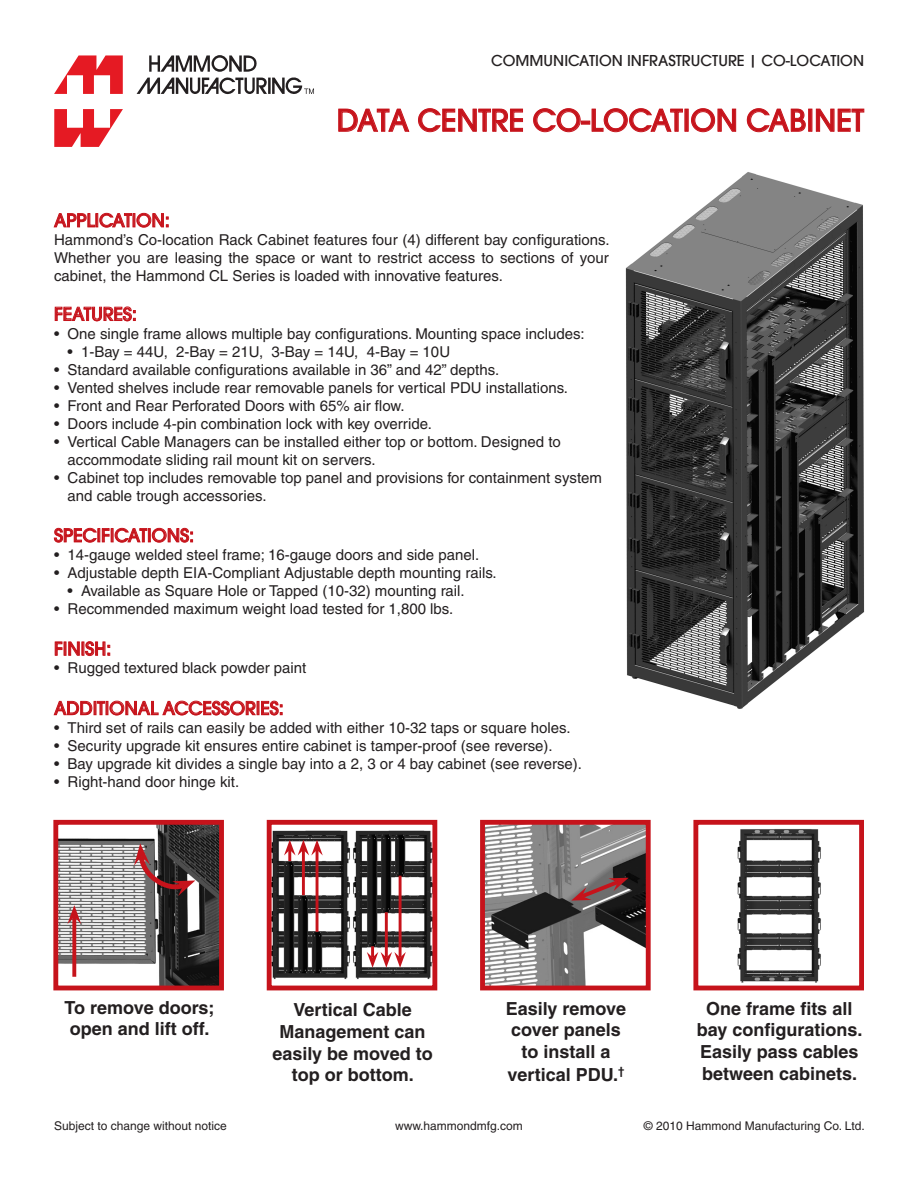
<style>
.page{position:relative;width:918px;height:1188px;background:#fff}
.page>*{position:absolute;margin:0;border:0;box-sizing:border-box;transform-origin:0 0}
.t1{font:500 30px "Avant Garde LT";color:#c6131b}
.t2{font:700 18px/21.6px "Helvetica";color:#231f20;text-align:center}
.SUB-TITLE{font:500 18px "Avant Garde LT";color:#c6131b}
.Standard_Bullet{font:15px/18px "Helvetica";color:#231f20}
.Standard_Text{font:15px/18px "Helvetica";color:#231f20;text-align:justify}
.t3{font:500 15px "Avant Garde LT";color:#231f20}
.SUB-TITLE-2{font:12px "Helvetica";color:#231f20}
</style>
<div class="page">
<svg style="left:54px;top:55px;width:69px;height:39px"></svg>
<svg style="left:54px;top:109px;width:69px;height:38px"></svg>
<svg style="left:137px;top:55px;width:177px;height:40px"></svg>
<svg style="left:338px;top:108px;width:72px;height:24px"></svg>
<svg style="left:418px;top:108px;width:105px;height:24px"></svg>
<svg style="left:533px;top:108px;width:150px;height:24px"></svg>
<svg style="left:691px;top:108px;width:45px;height:24px"></svg>
<svg style="left:747px;top:108px;width:59px;height:24px"></svg>
<div style="left:808px;top:109px;width:4px;height:23px;border:1px solid #c6131b"></div>
<svg style="left:816px;top:108px;width:49px;height:24px"></svg>
<svg style="left:53px;top:212px;width:116px;height:16px"></svg>
<svg style="left:54px;top:306px;width:82px;height:16px"></svg>
<svg style="left:54px;top:527px;width:139px;height:16px"></svg>
<svg style="left:54px;top:641px;width:56px;height:15px"></svg>
<svg style="left:53px;top:700px;width:230px;height:16px"></svg>
<img style="left:625px;top:172px;width:240px;height:537px">
<img style="left:59px;top:826px;width:159px;height:158px">
<div style="left:53px;top:820px;width:171px;height:170px;border:5px solid #c6131b"></div>
<svg style="left:72px;top:924px;width:4px;height:53px"></svg>
<svg style="left:67px;top:905px;width:14px;height:19px"></svg>
<svg style="left:134px;top:843px;width:61px;height:53px;background:#6b5152"></svg>
<img style="left:273px;top:830px;width:158px;height:150px">
<div style="left:267px;top:820px;width:170px;height:170px;border:5px solid #c6131b"></div>
<hr style="left:316px;top:850px;width:2px;height:82px;background:#c6131b">
<hr style="left:302px;top:850px;width:3px;height:45px;background:#c6131b">
<svg style="left:284px;top:840px;width:39px;height:21px"></svg>
<hr style="left:399px;top:876px;width:3px;height:82px;background:#c6131b">
<hr style="left:385px;top:912px;width:3px;height:46px;background:#c6131b">
<svg style="left:367px;top:946px;width:39px;height:22px"></svg>
<img style="left:486px;top:826px;width:159px;height:158px">
<div style="left:480px;top:820px;width:171px;height:170px;border:5px solid #c6131b"></div>
<svg style="left:571px;top:877px;width:58px;height:24px"></svg>
<img style="left:737px;top:829px;width:84px;height:154px">
<div style="left:693px;top:820px;width:171px;height:170px;border:5px solid #c6131b"></div>
<p class="t3" style="left:491px;top:51px;width:374px">COMMUNICATION INFRASTRUCTURE | CO-LOCATION</p>
<p class="t1" style="left:337px;top:102px;width:529px">DATA CENTRE CO-LOCATION CABINET</p>
<p class="SUB-TITLE" style="left:54px;top:209px;width:117px">APPLICATION:</p>
<p class="Standard_Text" style="left:54px;top:231px;width:557px">Hammond’s Co-location Rack Cabinet features four (4) different bay configurations.<br>Whether you are leasing the space or want to restrict access to sections of your cabinet, the Hammond CL Series is loaded with innovative features.</p>
<p class="SUB-TITLE" style="left:54px;top:303px;width:84px">FEATURES:</p>
<p class="Standard_Bullet" style="left:54px;top:324px;width:532px">• One single frame allows multiple bay configurations. Mounting space includes:</p>
<p class="Standard_Bullet" style="left:68px;top:342px;width:384px">• 1-Bay = 44U, 2-Bay = 21U, 3-Bay = 14U, 4-Bay = 10U</p>
<p class="Standard_Bullet" style="left:54px;top:360px;width:447px">• Standard available configurations available in 36” and 42” depths.</p>
<p class="Standard_Bullet" style="left:54px;top:378px;width:516px">• Vented shelves include rear removable panels for vertical PDU installations.</p>
<p class="Standard_Bullet" style="left:54px;top:396px;width:352px">• Front and Rear Perforated Doors with 65% air flow.</p>
<p class="Standard_Bullet" style="left:54px;top:414px;width:379px">• Doors include 4-pin combination lock with key override.</p>
<p class="Standard_Bullet" style="left:68px;top:432px;width:495px;text-indent:-14px">• Vertical Cable Managers can be installed either top or bottom. Designed to accommodate sliding rail mount kit on servers.</p>
<p class="Standard_Bullet" style="left:68px;top:468px;width:536px;text-indent:-14px">• Cabinet top includes removable top panel and provisions for containment system and cable trough accessories.</p>
<p class="SUB-TITLE" style="left:54px;top:524px;width:142px">SPECIFICATIONS:</p>
<p class="Standard_Bullet" style="left:54px;top:546px;width:427px">• 14-gauge welded steel frame; 16-gauge doors and side panel.</p>
<p class="Standard_Bullet" style="left:54px;top:564px;width:444px">• Adjustable depth EIA-Compliant Adjustable depth mounting rails.</p>
<p class="Standard_Bullet" style="left:68px;top:582px;width:399px">• Available as Square Hole or Tapped (10-32) mounting rail.</p>
<p class="Standard_Bullet" style="left:54px;top:600px;width:401px">• Recommended maximum weight load tested for 1,800 lbs.</p>
<p class="SUB-TITLE" style="left:54px;top:638px;width:59px">FINISH:</p>
<p class="Standard_Bullet" style="left:54px;top:659px;width:254px">• Rugged textured black powder paint</p>
<p class="SUB-TITLE" style="left:54px;top:697px;width:231px">ADDITIONAL ACCESSORIES:</p>
<p class="Standard_Bullet" style="left:54px;top:718px;width:518px">• Third set of rails can easily be added with either 10-32 taps or square holes.</p>
<p class="Standard_Bullet" style="left:54px;top:736px;width:500px">• Security upgrade kit ensures entire cabinet is tamper-proof (see reverse).</p>
<p class="Standard_Bullet" style="left:54px;top:754px;width:529px">• Bay upgrade kit divides a single bay into a 2, 3 or 4 bay cabinet (see reverse).</p>
<p class="Standard_Bullet" style="left:54px;top:772px;width:187px">• Right-hand door hinge kit.</p>
<p class="t2" style="left:65px;top:996px;width:151px;text-align:left">To remove doors; open and lift off.</p>
<p class="t2" style="left:272px;top:999px;width:162px">Vertical Cable<br>Management can easily be moved to top or bottom.</p>
<p class="t2" style="left:506px;top:997px;width:122px">Easily remove cover panels to install a</p>
<p class="t2" style="left:507px;top:1064px;width:119px">vertical PDU.<sup>†</sup></p>
<p class="t2" style="left:697px;top:997px;width:167px">One frame fits all bay configurations.</p>
<p class="t2" style="left:700px;top:1041px;width:160px;text-align:left">Easily pass cables between cabinets.</p>
<p class="SUB-TITLE-2" style="left:54px;top:1119px;width:174px">Subject to change without notice</p>
<p class="SUB-TITLE-2" style="left:395px;top:1119px;width:129px">www.hammondmfg.com</p>
<p class="SUB-TITLE-2" style="left:644px;top:1119px;width:222px">© 2010 Hammond Manufacturing Co. Ltd.</p>
</div>
